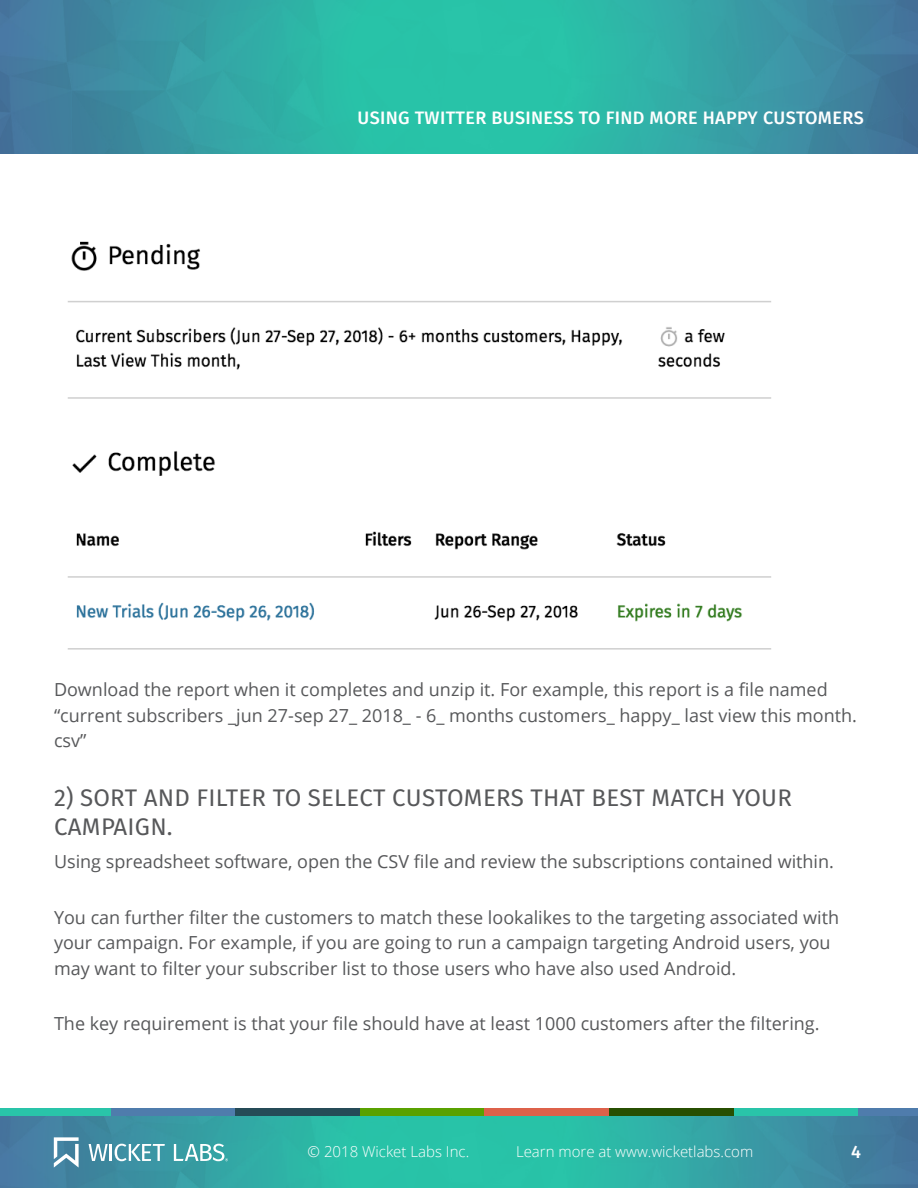
<style>
.page{position:relative;width:918px;height:1188px;background:#fff}
.page>*{position:absolute;margin:0;border:0;box-sizing:border-box;transform-origin:0 0}
.t1{font:24px/28.8px "Fira Sans";letter-spacing:.01em;color:#57585a}
.Body_Text{font:18px/25.5px "Open Sans";color:#57585a}
.Section_Header_-_Ali{font:500 18px "Fira Sans";letter-spacing:.02em;color:#fff}
.t2{font:300 15px "Open Sans";color:#fff}
</style>
<div class="page">
<div style="left:0;top:1108px;width:111px;height:8px;background:#29c4a9"></div>
<div style="left:734px;top:1108px;width:124px;height:8px;background:#29c4a9"></div>
<div style="left:111px;top:1108px;width:125px;height:8px;background:#4f7cac"></div>
<div style="left:858px;top:1108px;width:60px;height:8px;background:#4f7cac"></div>
<div style="left:236px;top:1108px;width:124px;height:8px;background:#254b57"></div>
<div style="left:360px;top:1108px;width:124px;height:8px;background:#59a100"></div>
<div style="left:484px;top:1108px;width:125px;height:8px;background:#dd614a"></div>
<div style="left:609px;top:1108px;width:125px;height:8px;background:#274f01"></div>
<img style="left:0;top:0;width:918px;height:153px">
<img style="left:0;top:1116px;width:918px;height:72px">
<svg style="left:54px;top:1137px;width:25px;height:31px"></svg>
<svg style="left:89px;top:1144px;width:76px;height:17px"></svg>
<svg style="left:174px;top:1144px;width:54px;height:17px"></svg>
<img style="left:67px;top:241px;width:704px;height:409px">
<p class="Section_Header_-_Ali" style="left:358px;top:105px;width:508px">USING TWITTER BUSINESS TO FIND MORE HAPPY CUSTOMERS</p>
<p class="Body_Text" style="left:54px;top:677px;width:805px">Download the report when it completes and unzip it. For example, this report is a file named “current subscribers _jun 27-sep 27_ 2018_ - 6_ months customers_ happy_ last view this month. csv”</p>
<h3 class="t1" style="left:54px;top:783px;width:739px">2) SORT AND FILTER TO SELECT CUSTOMERS THAT BEST MATCH YOUR<br>CAMPAIGN.</h3>
<p class="Body_Text" style="left:54px;top:848px;width:782px">Using spreadsheet software, open the CSV file and review the subscriptions contained within.</p>
<p class="Body_Text" style="left:54px;top:904px;width:787px">You can further filter the customers to match these lookalikes to the targeting associated with your campaign. For example, if you are going to run a campaign targeting Android users, you may want to filter your subscriber list to those users who have also used Android.</p>
<p class="Body_Text" style="left:54px;top:1010px;width:767px">The key requirement is that your file should have at least 1000 customers after the filtering.</p>
<p class="t2" style="left:308px;top:1142px;width:163px">© 2018 Wicket Labs Inc.</p>
<p class="t2" style="left:516px;top:1142px;width:239px">Learn more at www.wicketlabs.com</p>
<p class="Section_Header_-_Ali" style="left:851px;top:1139px;width:11px">4</p>
</div>
